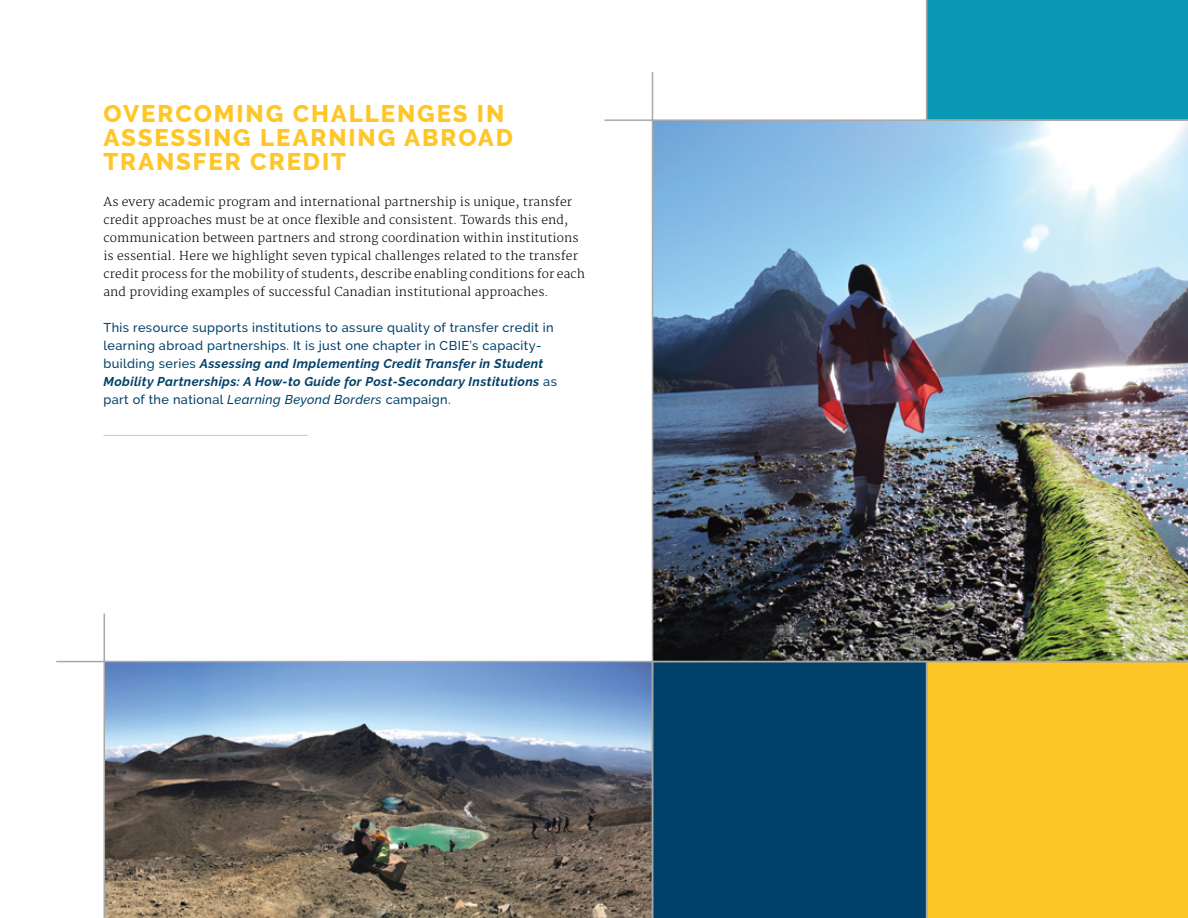
<style>
.page{position:relative;width:1188px;height:918px;background:#fff}
.page>*{position:absolute;margin:0;border:0;box-sizing:border-box;transform-origin:0 0}
.t1{font:800 24px/24px "Raleway";letter-spacing:.08em;color:#ffc627}
.t2{font:500 12.75px/18px "Raleway";letter-spacing:.03em;color:#00416a}
.t3{font:300 12px/18px "Merriweather";letter-spacing:.01em;color:#000}
.s1{font-weight:700;font-style:italic}
.s2{font-style:italic}
</style>
<div class="page">
<hr style="left:104px;top:435px;width:204px;height:1px;background:#ffc627">
<div style="left:926px;top:0;width:262px;height:119px;background:#0998b3"></div>
<svg style="left:604px;top:72px;width:50px;height:49px"></svg>
<svg style="left:56px;top:613px;width:49px;height:50px"></svg>
<img style="left:651px;top:119px;width:537px;height:542px">
<div style="left:654px;top:661px;width:272px;height:257px;background:#00416a"></div>
<div style="left:926px;top:661px;width:262px;height:257px;background:#ffc627"></div>
<img style="left:103px;top:660px;width:551px;height:258px">
<h1 class="t1" style="left:104px;top:101px;width:411px">OVERCOMING CHALLENGES IN<br>ASSESSING LEARNING ABROAD<br>TRANSFER CREDIT</h1>
<p class="t3" style="left:104px;top:193px;width:483px">As every academic program and international partnership is unique, transfer credit approaches must be at once flexible and consistent. Towards this end, communication between partners and strong coordination within institutions is essential. Here we highlight seven typical challenges related to the transfer credit process for the mobility of students, describe enabling conditions for each and providing examples of successful Canadian institutional approaches.</p>
<p class="t2" style="left:104px;top:318px;width:455px">This resource supports institutions to assure quality of transfer credit in learning abroad partnerships. It is just one chapter in CBIE’s capacity&shy;building series <span class="s1">Assessing and Implementing Credit Transfer in Student Mobility Partnerships: A How-to Guide for Post-Secondary Institutions</span> as part of the national <span class="s2">Learning Beyond Borders</span> campaign.</p>
</div>
